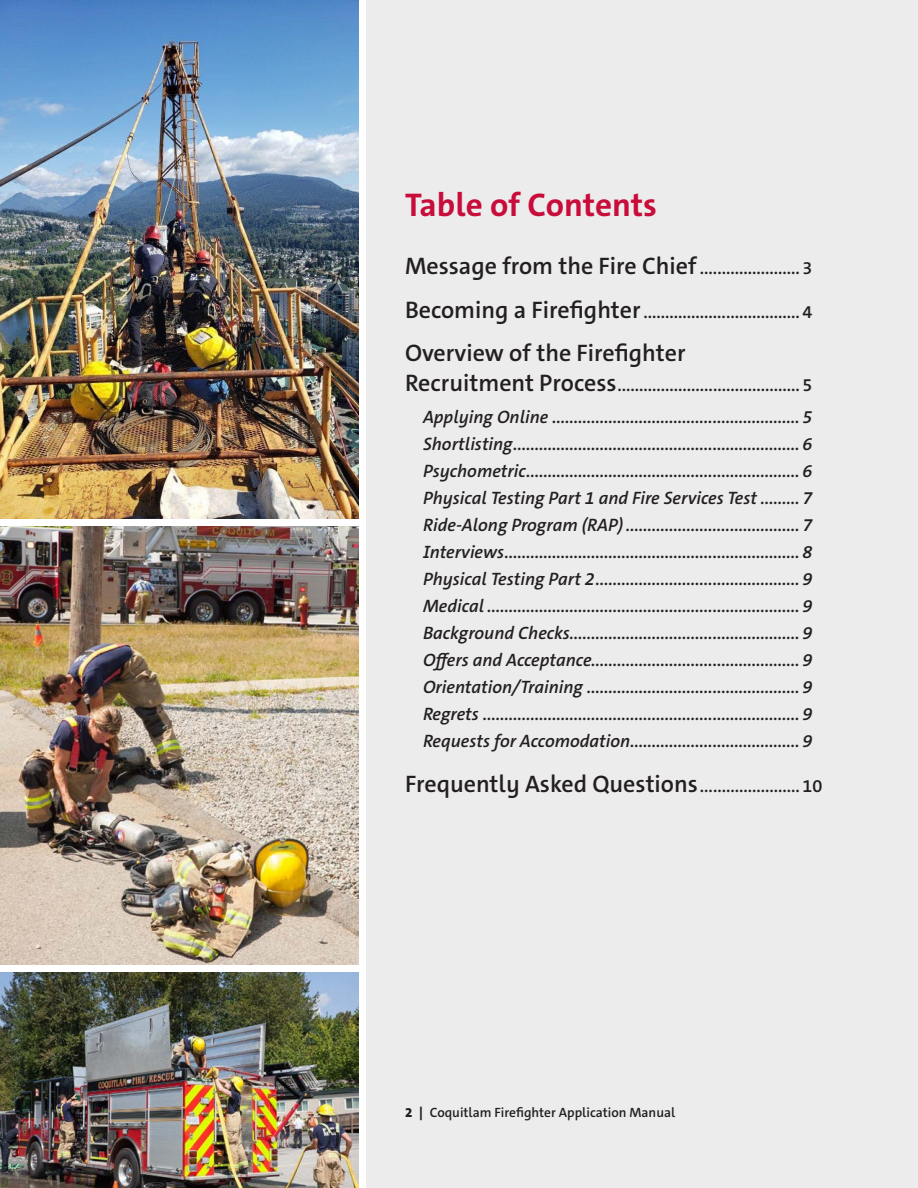
<style>
.page{position:relative;width:918px;height:1188px;background:#fff}
.page>*{position:absolute;margin:0;border:0;box-sizing:border-box;transform-origin:0 0}
.t1{font:700 33px "The Sans C5";color:#c80d3a}
.t2{font:600 24px "The Sans C5";color:#231f20}
.t3{font:italic 600 18px "The Sans C5";color:#231f20}
.t4{font:600 18px "The Sans C5";color:#231f20}
.t5{font:600 13.5px "The Sans C5";color:#231f20}
.s1{font-size:24px}
.s2{font-weight:800}
</style>
<div class="page">
<div style="left:366px;top:0;width:552px;height:1188px;background:#ececed"></div>
<img style="left:0;top:0;width:359px;height:519px">
<img style="left:0;top:972px;width:359px;height:216px">
<img style="left:0;top:526px;width:359px;height:438px">
<p class="t1" style="left:405px;top:183px;width:254px">Table of Contents</p>
<p class="t4" style="left:405px;top:256px;width:409px"><span class="s1">Message from the Fire Chief</span> ....................... 3</p>
<p class="t4" style="left:405px;top:300px;width:409px"><span class="s1">Becoming a Firefghter</span> .................................... 4</p>
<p class="t2" style="left:405px;top:338px;width:282px">Overview of the Firefghter</p>
<p class="t4" style="left:405px;top:373px;width:409px"><span class="s1">Recruitment Process</span>.......................................... 5</p>
<p class="t3" style="left:423px;top:405px;width:391px">Applying Online ......................................................... 5</p>
<p class="t3" style="left:423px;top:432px;width:391px">Shortlisting.................................................................. 6</p>
<p class="t3" style="left:423px;top:459px;width:391px">Psychometric............................................................... 6</p>
<p class="t3" style="left:423px;top:486px;width:391px">Physical Testing Part 1 and Fire Services Test ......... 7</p>
<p class="t3" style="left:423px;top:513px;width:391px">Ride-Along Program (RAP) ........................................ 7</p>
<p class="t3" style="left:423px;top:540px;width:391px">Interviews.................................................................... 8</p>
<p class="t3" style="left:423px;top:567px;width:391px">Physical Testing Part 2............................................... 9</p>
<p class="t3" style="left:423px;top:594px;width:391px">Medical ........................................................................ 9</p>
<p class="t3" style="left:423px;top:621px;width:391px">Background Checks..................................................... 9</p>
<p class="t3" style="left:423px;top:648px;width:391px">Ofers and Acceptance................................................ 9</p>
<p class="t3" style="left:423px;top:675px;width:391px">Orientation/Training ................................................. 9</p>
<p class="t3" style="left:423px;top:702px;width:391px">Regrets ......................................................................... 9</p>
<p class="t3" style="left:423px;top:729px;width:391px">Requests for Accomodation....................................... 9</p>
<p class="t4" style="left:405px;top:774px;width:419px"><span class="s1">Frequently Asked Questions</span>....................... 10</p>
<p class="t5" style="left:405px;top:1104px;width:272px"><span class="s2">2 |</span> Coquitlam Firefghter Application Manual</p>
</div>
